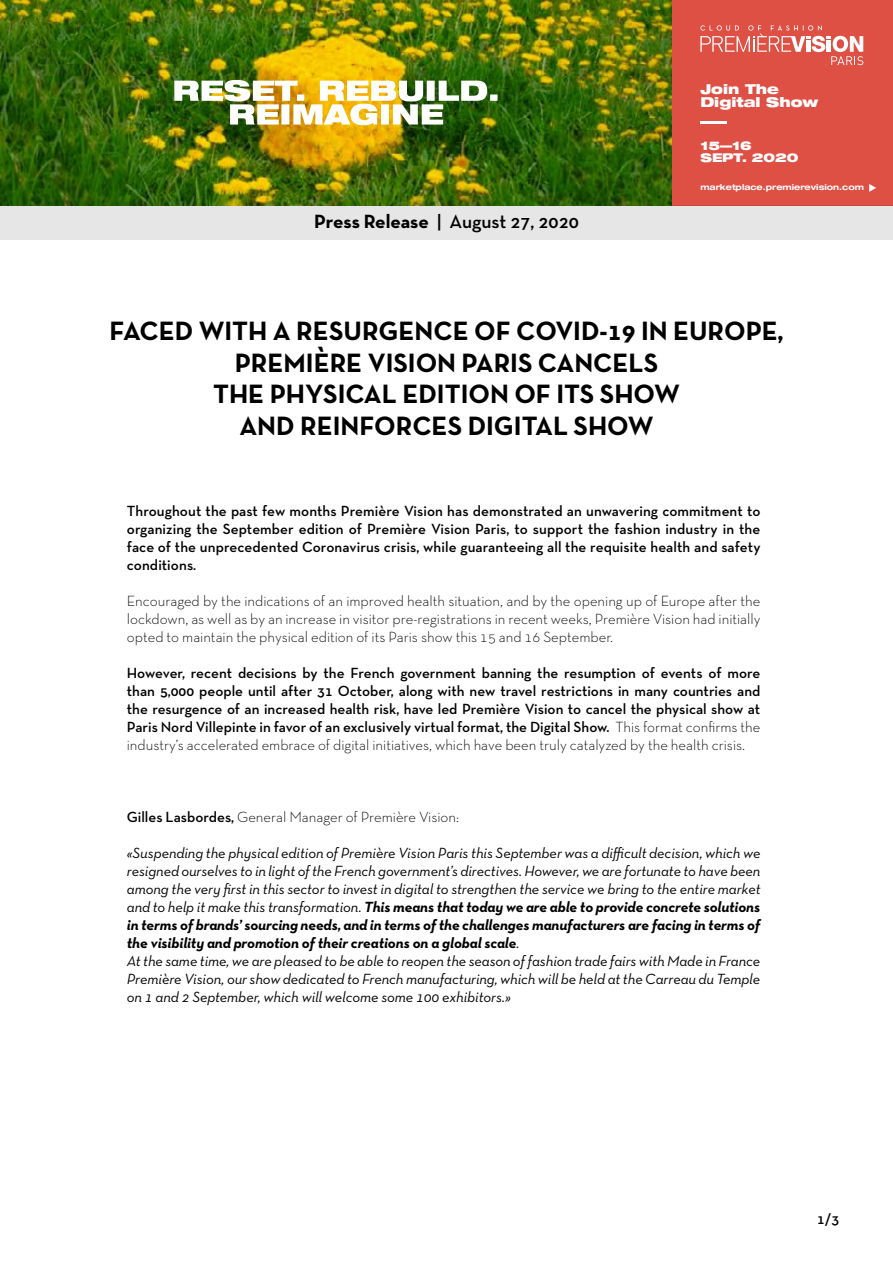
<style>
.page{position:relative;width:893px;height:1263px;background:#fff}
.page>*{position:absolute;margin:0;border:0;box-sizing:border-box;transform-origin:0 0}
.t1{font:700 27px/31.5px "Neutra Text TF";color:#000;text-align:center}
.t2{font:600 19.5px "Neutra Text TF";color:#000}
.t3{font:italic 15px/18px "Neutra Text TF";letter-spacing:-.005em;color:#000}
.t4{font:600 15px/18px "Neutra Text TF";color:#000;text-align:justify}
.t5{font:300 15px/18px "Neutra Text TF";color:#000;text-align:justify}
.t6{font:900 expanded 13.65px/13.6px "Helvetica Neue LT Com";color:#fff}
.t7{font:900 expanded 12px/12px "Helvetica Neue LT Com";color:#fff}
.t8{font:700 expanded 8.1px "Helvetica Neue LT Std";color:#fff}
.s1{font-weight:700}
.s2{font-weight:300}
.s3{font-weight:600}
</style>
<div class="page">
<div style="left:672px;top:0;width:221px;height:205px;background:#de4f44"></div>
<div style="left:0;top:205px;width:893px;height:35px;background:#e6e6e6"></div>
<img style="left:0;top:0;width:672px;height:205px">
<hr style="left:700px;top:121px;width:27px;height:3px;background:#fff">
<img style="left:174px;top:80px;width:323px;height:45px">
<svg style="left:700px;top:25px;width:163px;height:40px"></svg>
<svg style="left:869px;top:184px;width:7px;height:8px"></svg>
<h2 class="t2" style="left:314px;top:210px;width:266px"><span class="s1">Press Release</span> | August 27, 2020</h2>
<p class="t6" style="left:700px;top:81px;width:119px">Join The<br>Digital Show</p>
<p class="t7" style="left:700px;top:139px;width:100px">15—16<br>SEPT. 2020</p>
<p class="t8" style="left:700px;top:182px;width:165px">marketplace.premierevision.com</p>
<h1 class="t1" style="left:110px;top:314px;width:675px">FACED WITH A RESURGENCE OF COVID-19 IN EUROPE, PREMIÈRE VISION PARIS CANCELS<br>THE PHYSICAL EDITION OF ITS SHOW<br>AND REINFORCES DIGITAL SHOW</h1>
<p class="t4" style="left:127px;top:501px;width:635px">Throughout the past few months Première Vision has demonstrated an unwavering commitment to organizing the September edition of Première Vision Paris, to support the fashion industry in the face of the unprecedented Coronavirus crisis, while guaranteeing all the requisite health and safety conditions.</p>
<p class="t5" style="left:127px;top:591px;width:635px">Encouraged by the indications of an improved health situation, and by the opening up of Europe after the lockdown, as well as by an increase in visitor pre-registrations in recent weeks, Première Vision had initially opted to maintain the physical edition of its Paris show this 15 and 16 September.</p>
<p class="t4" style="left:127px;top:663px;width:635px">However, recent decisions by the French government banning the resumption of events of more than 5,000 people until after 31 October, along with new travel restrictions in many countries and the resurgence of an increased health risk, have led Première Vision to cancel the physical show at Paris Nord Villepinte in favor of an exclusively virtual format, the Digital Show. <span class="s2">This format confirms the industry’s accelerated embrace of digital initiatives, which have been truly catalyzed by the health crisis.</span></p>
<p class="t5" style="left:127px;top:807px;width:334px"><span class="s3">Gilles Lasbordes,</span> General Manager of Première Vision:</p>
<p class="t3" style="left:127px;top:843px;width:635px">«Suspending the physical edition of Première Vision Paris this September was a difficult decision, which we resigned ourselves to in light of the French government’s directives. However, we are fortunate to have been among the very first in this sector to invest in digital to strengthen the service we bring to the entire market and to help it make this transformation. <span class="s1">This means that today we are able to provide concrete solutions in terms of brands’ sourcing needs, and in terms of the challenges manufacturers are facing in terms of the visibility and promotion of their creations on a global scale</span>.<br>At the same time, we are pleased to be able to reopen the season of fashion trade fairs with Made in France Première Vision, our show dedicated to French manufacturing, which will be held at the Carreau du Temple on 1 and 2 September, which will welcome some 100 exhibitors.»</p>
<p class="t4" style="left:817px;top:1209px;width:23px">1/3</p>
</div>
